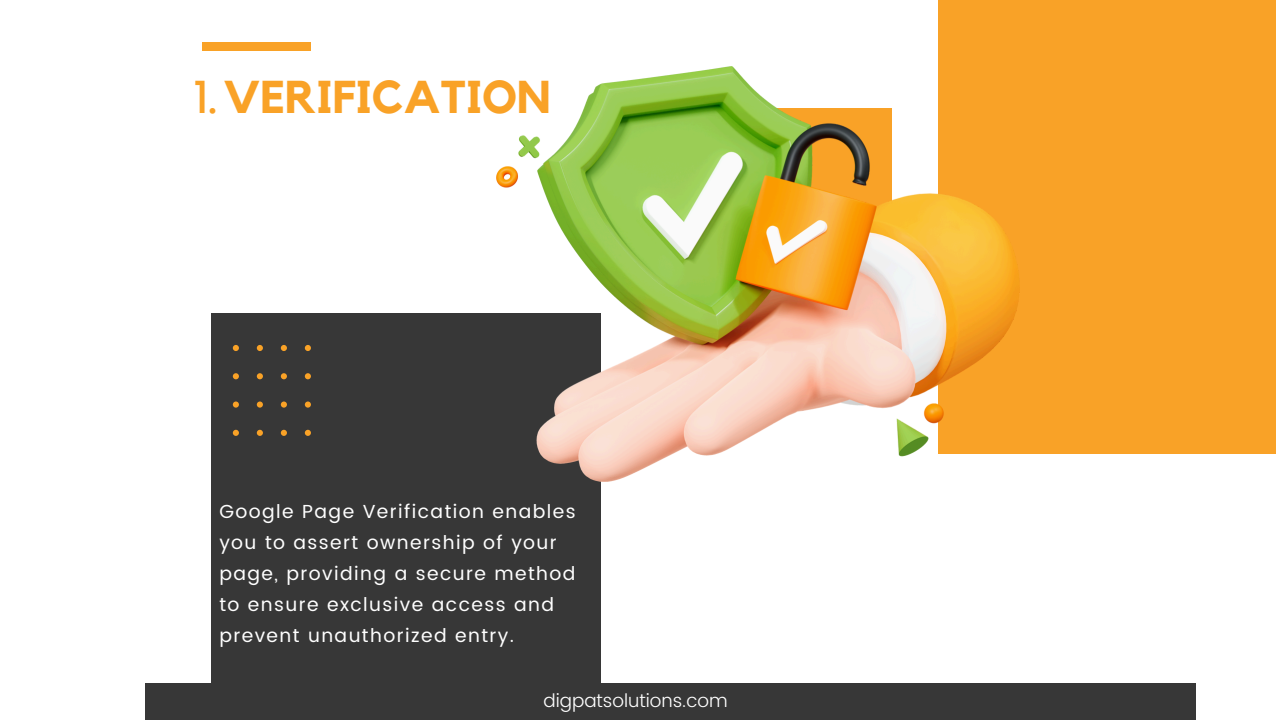
<style>
.page{position:relative;width:1281px;height:720px;background:#fff}
.page>*{position:absolute;margin:0;border:0;box-sizing:border-box;transform-origin:0 0}
.t1{font:700 45.88px "Kollektif";color:#f9a227}
.t2{font:18.88px/30.9px "Poppins";letter-spacing:.075em;color:#fff}
.t3{font:300 18.5px "Poppins";color:#fff}
.s1{font-weight:400}
</style>
<div class="page">
<div style="left:145px;top:684px;width:1050px;height:36px;background:#373737"></div>
<div style="left:211px;top:314px;width:389px;height:377px;background:#373737"></div>
<div style="left:937px;top:0;width:338px;height:454px;background:#f9a227"></div>
<div style="left:203px;top:43px;width:108px;height:8px;background:#f9a227"></div>
<svg style="left:233px;top:345px;width:78px;height:91px"></svg>
<img style="left:496px;top:67px;width:523px;height:414px">
<p class="t1" style="left:194px;top:76px;width:358px"><span class="s1">1.</span>VERIFICATION</p>
<p class="t2" style="left:219px;top:496px;width:358px">Google Page Verification enables you to assert ownership of your page, providing a secure method to ensure exclusive access and prevent unauthorized entry.</p>
<p class="t3" style="left:543px;top:690px;width:186px">digpatsolutions.com</p>
</div>
